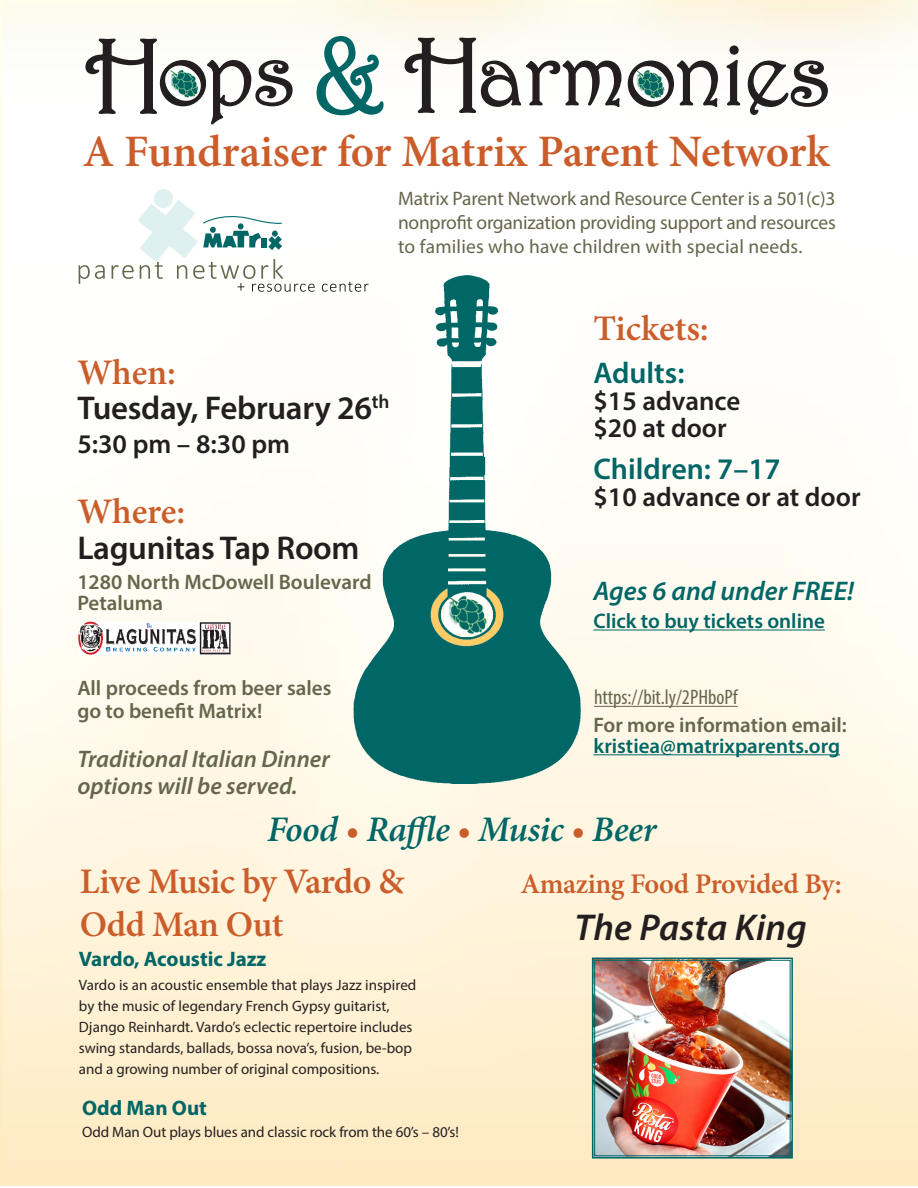
<style>
.page{position:relative;width:918px;height:1188px;background:#fff}
.page>*{position:absolute;margin:0;border:0;box-sizing:border-box;transform-origin:0 0}
.t1{font:108px "Harrington";color:#066}
.t2{font:90px "Harrington";letter-spacing:-.025em;color:#231f20}
.t3{font:600 45px "Minion Pro";letter-spacing:-.005em;color:#cb5d2b}
.t4{font:italic 600 37.5px "Myriad Pro";letter-spacing:.005em;color:#231f20}
.t5{font:600 36px/43.2px "Minion Pro";letter-spacing:-.01em;color:#cb5d2b}
.t6{font:italic 600 36px "Minion Pro";letter-spacing:-.01em;color:#066}
.t7{font:600 33px "Myriad Pro";letter-spacing:-.01em;color:#231f20}
.t8{font:600 30px "Myriad Pro";color:#066}
.t9{font:600 28.5px "Minion Pro";letter-spacing:-.015em;color:#cb5d2b}
.t10{font:600 27px/27px "Myriad Pro";color:#231f20}
.t11{font:italic 600 27px "Myriad Pro";color:#066}
.t12{font:italic 600 24px/27px "Myriad Pro";color:#66664c}
.t13{font:600 21px "Myriad Pro";color:#66664c}
.t14{font:600 21px/21px "Myriad Pro";color:#066}
.t15{font:700 21px "Myriad Pro";color:#066}
.t16{font:condensed 21px "Myriad Pro";color:#66664c}
.t17{font:19.5px/24px "Myriad Pro";letter-spacing:.01em;color:#66664c;text-align:justify}
.t18{font:15px/21px "Myriad Pro";color:#231f20}
.s1{font-size:108px}
.s2{color:#66664c}
.s3{color:#cb5d2b}
</style>
<div class="page">
<div style="left:154px;top:189px;width:19px;height:19px;background:#def0f0;border-radius:9px"></div>
<svg style="left:79px;top:265px;width:26px;height:19px"></svg>
<svg style="left:112px;top:200px;width:203px;height:92px"></svg>
<svg style="left:322px;top:283px;width:18px;height:9px"></svg>
<img style="left:77px;top:614px;width:161px;height:48px">
<svg style="left:315px;top:35px;width:70px;height:81px"></svg>
<svg style="left:85px;top:38px;width:208px;height:87px"></svg>
<svg style="left:404px;top:37px;width:315px;height:76px"></svg>
<svg style="left:725px;top:45px;width:16px;height:61px"></svg>
<svg style="left:747px;top:60px;width:82px;height:55px"></svg>
<hr style="left:593px;top:630px;width:232px;height:1px;background:#066">
<hr style="left:593px;top:754px;width:247px;height:1px;background:#066">
<img style="left:340px;top:275px;width:247px;height:519px">
<hr style="left:594px;top:706px;width:144px;height:1px;background:#66664c">
<img style="left:591px;top:957px;width:203px;height:202px">
<div style="left:594px;top:960px;width:196px;height:196px;border:1px solid #066"></div>
<p class="t2" style="left:86px;top:19px;width:212px"><span class="s1">H</span>ops</p>
<p class="t1" style="left:314px;top:10px;width:71px">&amp;</p>
<p class="t2" style="left:405px;top:20px;width:428px"><span class="s1">H</span>armonies</p>
<p class="t3" style="left:83px;top:120px;width:748px">A Fundraiser for Matrix Parent Network</p>
<p class="t17" style="left:398px;top:187px;width:439px">Matrix Parent Network and Resource Center is a 501(c)3 nonprofit organization providing support and resources to families who have children with special needs.</p>
<p class="t5" style="left:77px;top:350px;width:100px">When:</p>
<p class="t7" style="left:77px;top:387px;width:314px">Tuesday, February 26<sup>th</sup></p>
<p class="t10" style="left:77px;top:430px;width:214px">5:30 pm – 8:30 pm</p>
<p class="t5" style="left:77px;top:490px;width:109px">Where:</p>
<p class="t7" style="left:77px;top:527px;width:284px">Lagunitas Tap Room</p>
<p class="t13" style="left:77px;top:568px;width:296px">1280 North McDowell Boulevard</p>
<p class="t13" style="left:77px;top:589px;width:87px">Petaluma</p>
<p class="t13" style="left:77px;top:675px;width:256px">All proceeds from beer sales</p>
<p class="t13" style="left:77px;top:697px;width:186px">go to benefit Matrix!</p>
<p class="t12" style="left:77px;top:745px;width:254px">Traditional Italian Dinner options will be served.</p>
<p class="t5" style="left:593px;top:306px;width:117px">Tickets:</p>
<p class="t8" style="left:593px;top:354px;width:93px">Adults:</p>
<p class="t10" style="left:593px;top:387px;width:148px">$15 advance $20 at door</p>
<p class="t8" style="left:593px;top:450px;width:189px">Children: 7–17</p>
<p class="t10" style="left:593px;top:483px;width:269px">$10 advance or at door</p>
<p class="t11" style="left:593px;top:574px;width:262px">Ages 6 and under FREE!</p>
<p class="t14" style="left:593px;top:610px;width:233px">Click to buy tickets online</p>
<p class="t16" style="left:594px;top:685px;width:145px">https://bit.ly/2PHboPf</p>
<p class="t14" style="left:593px;top:714px;width:255px"><span class="s2">For more information email: </span>kristiea@matrixparents.org</p>
<p class="t6" style="left:267px;top:805px;width:391px">Food <span class="s3">•</span> Raffle <span class="s3">•</span> Music <span class="s3">•</span> Beer</p>
<p class="t5" style="left:80px;top:859px;width:326px">Live Music by Vardo &amp;<br>Odd Man Out</p>
<p class="t9" style="left:521px;top:864px;width:323px">Amazing Food Provided By:</p>
<p class="t4" style="left:574px;top:904px;width:234px">The Pasta King</p>
<p class="t15" style="left:79px;top:946px;width:189px">Vardo, Acoustic Jazz</p>
<p class="t18" style="left:79px;top:974px;width:339px">Vardo is an acoustic ensemble that plays Jazz inspired by the music of legendary French Gypsy guitarist, Django Reinhardt. Vardo’s eclectic repertoire includes swing standards, ballads, bossa nova’s, fusion, be-bop and a growing number of original compositions.</p>
<p class="t15" style="left:82px;top:1095px;width:126px">Odd Man Out</p>
<p class="t18" style="left:82px;top:1121px;width:378px">Odd Man Out plays blues and classic rock from the 60’s – 80’s!</p>
</div>
